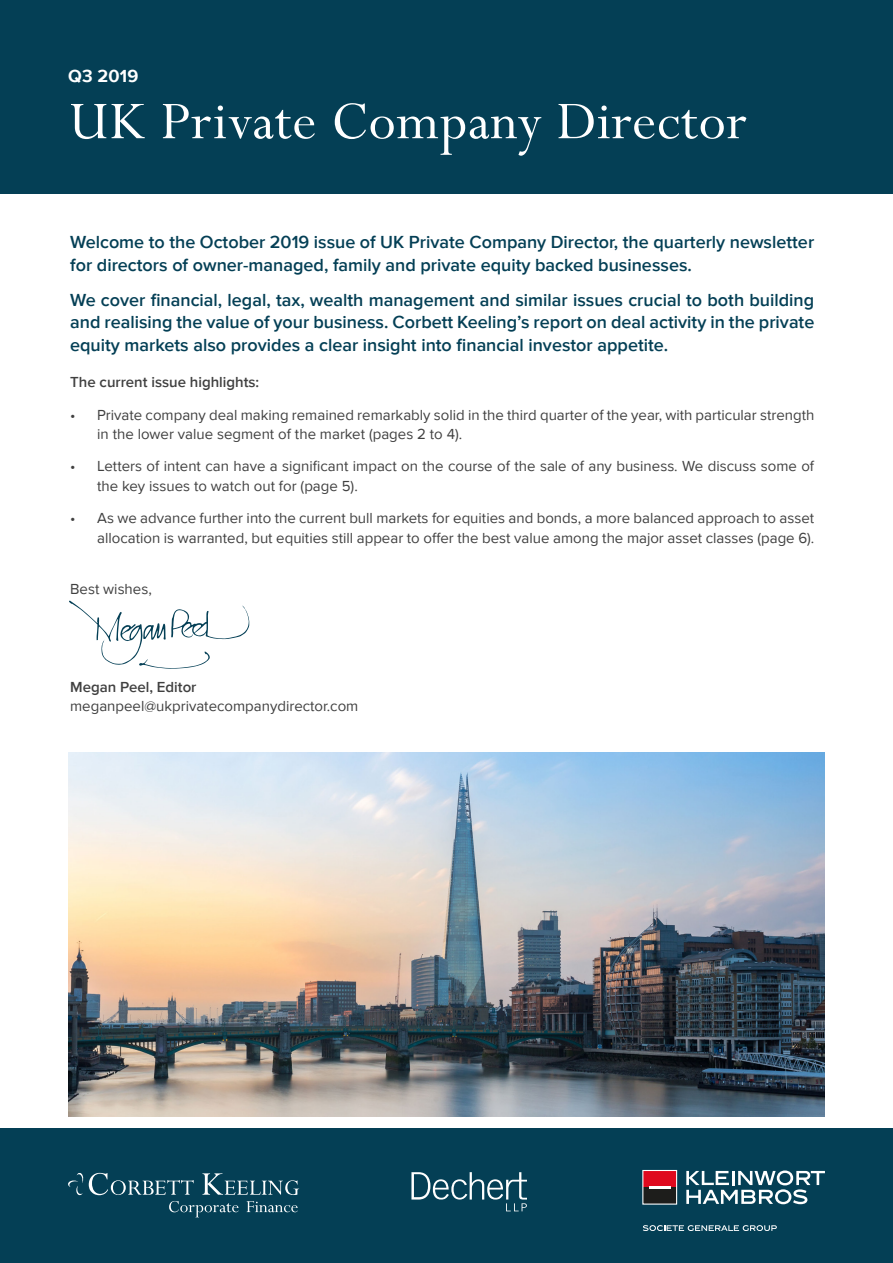
<style>
.page{position:relative;width:893px;height:1263px;background:#fff}
.page>*{position:absolute;margin:0;border:0;box-sizing:border-box;transform-origin:0 0}
.t1{font:59.7px "Perpetua";letter-spacing:.01em;color:#fff}
.t2{font:600 18px/22.5px "Proxima Nova";color:#043f55}
.t3{font:700 18px "Proxima Nova";letter-spacing:.01em;color:#fff}
.t4{font:15px/19.5px "Proxima Nova";color:#404040}
.t5{font:600 15px "Proxima Nova";color:#404040}
</style>
<div class="page">
<div style="left:0;top:0;width:893px;height:194px;background:#043f55"></div>
<div style="left:0;top:1128px;width:893px;height:135px;background:#043f55"></div>
<svg style="left:69px;top:601px;width:181px;height:68px"></svg>
<div style="left:643px;top:1170px;width:34px;height:17px;background:#df091e"></div>
<div style="left:643px;top:1187px;width:34px;height:17px;background:#1d1d1b"></div>
<hr style="left:649px;top:1186px;width:22px;height:2px;background:#fff">
<svg style="left:686px;top:1170px;width:139px;height:34px"></svg>
<svg style="left:643px;top:1225px;width:134px;height:6px"></svg>
<div style="left:642px;top:1170px;width:35px;height:34px;border:1px solid #fff"></div>
<svg style="left:411px;top:1172px;width:116px;height:39px"></svg>
<svg style="left:68px;top:1173px;width:15px;height:22px"></svg>
<svg style="left:89px;top:1173px;width:210px;height:22px"></svg>
<svg style="left:169px;top:1201px;width:129px;height:16px"></svg>
<img style="left:68px;top:753px;width:757px;height:363px">
<p class="t3" style="left:68px;top:63px;width:72px">Q3 2019</p>
<p class="t1" style="left:69px;top:83px;width:680px">UK Private Company Director</p>
<p class="t2" style="left:70px;top:230px;width:746px">Welcome to the October 2019 issue of UK Private Company Director, the quarterly newsletter for directors of owner-managed, family and private equity backed businesses.</p>
<p class="t2" style="left:70px;top:288px;width:746px;text-align:justify">We cover financial, legal, tax, wealth management and similar issues crucial to both building and realising the value of your business. Corbett Keeling’s report on deal activity in the private equity markets also provides a clear insight into financial investor appetite.</p>
<p class="t5" style="left:70px;top:371px;width:191px">The current issue highlights:</p>
<p class="t4" style="left:97px;top:404px;width:719px;text-indent:-27px">• Private company deal making remained remarkably solid in the third quarter of the year, with particular strength in the lower value segment of the market (pages 2 to 4).</p>
<p class="t4" style="left:97px;top:456px;width:718px;text-indent:-27px">• Letters of intent can have a significant impact on the course of the sale of any business. We discuss some of the key issues to watch out for (page 5).</p>
<p class="t4" style="left:70px;top:508px;width:746px;text-align:right">• As we advance further into the current bull markets for equities and bonds, a more balanced approach to asset allocation is warranted, but equities still appear to offer the best value among the major asset classes (page 6).</p>
<p class="t4" style="left:70px;top:579px;width:83px">Best wishes,</p>
<p class="t5" style="left:70px;top:676px;width:128px">Megan Peel, Editor</p>
<p class="t4" style="left:70px;top:696px;width:290px">meganpeel@ukprivatecompanydirector.com</p>
</div>
